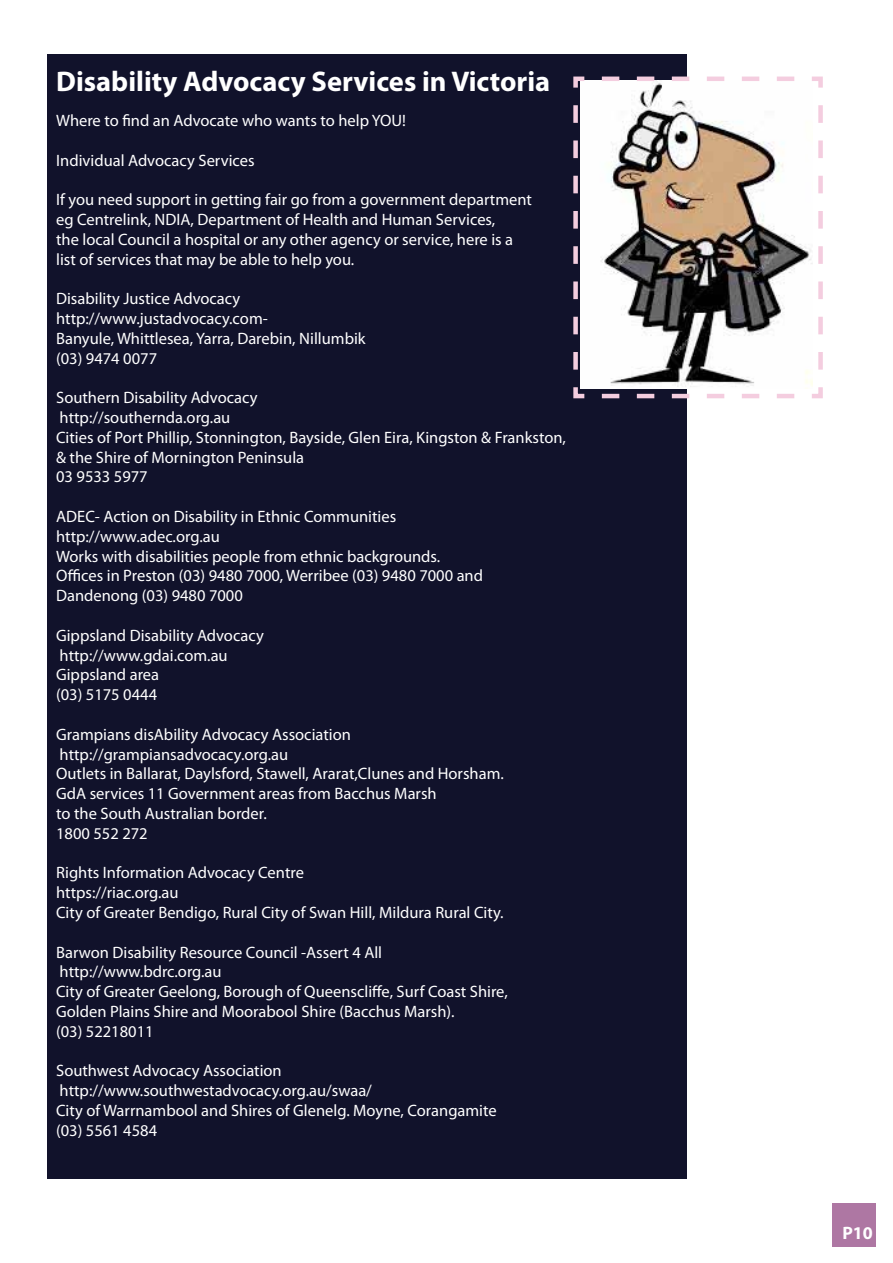
<style>
.page{position:relative;width:893px;height:1263px;background:#fff}
.page>*{position:absolute;margin:0;border:0;box-sizing:border-box;transform-origin:0 0}
.t1{font:700 28.5px "Myriad Pro";color:#fff}
.t2{font:700 18px "Myriad Pro";color:#fff}
.t3{font:16.5px/19.8px "Myriad Pro";color:#fff}
</style>
<div class="page">
<div style="left:47px;top:54px;width:640px;height:1124px;background:#11122b"></div>
<svg style="left:573px;top:76px;width:250px;height:323px"></svg>
<div style="left:833px;top:1203px;width:43px;height:43px;background:#ae77a3"></div>
<h1 class="t1" style="left:56px;top:63px;width:496px">Disability Advocacy Services in Victoria</h1>
<p class="t3" style="left:56px;top:110px;width:351px">Where to find an Advocate who wants to help YOU!</p>
<p class="t3" style="left:56px;top:150px;width:200px">Individual Advocacy Services</p>
<p class="t3" style="left:56px;top:189px;width:477px">If you need support in getting fair go from a government department eg Centrelink, NDIA, Department of Health and Human Services,<br>the local Council a hospital or any other agency or service, here is a list of services that may be able to help you.</p>
<p class="t3" style="left:56px;top:288px;width:311px">Disability Justice Advocacy http://www.justadvocacy.com-<br>Banyule, Whittlesea, Yarra, Darebin, Nillumbik (03) 9474 0077</p>
<p class="t3" style="left:56px;top:387px;width:511px">Southern Disability Advocacy<br>http://southernda.org.au<br>Cities of Port Phillip, Stonnington, Bayside, Glen Eira, Kingston &amp; Frankston, &amp; the Shire of Mornington Peninsula<br>03 9533 5977</p>
<p class="t3" style="left:56px;top:506px;width:428px">ADEC- Action on Disability in Ethnic Communities http://www.adec.org.au<br>Works with disabilities people from ethnic backgrounds.<br>Offices in Preston (03) 9480 7000, Werribee (03) 9480 7000 and Dandenong (03) 9480 7000</p>
<p class="t3" style="left:56px;top:625px;width:209px">Gippsland Disability Advocacy http://www.gdai.com.au<br>Gippsland area<br>(03) 5175 0444</p>
<p class="t3" style="left:56px;top:724px;width:449px">Grampians disAbility Advocacy Association http://grampiansadvocacy.org.au<br>Outlets in Ballarat, Daylsford, Stawell, Ararat,Clunes and Horsham.<br>GdA services 11 Government areas from Bacchus Marsh<br>to the South Australian border.<br>1800 552 272</p>
<p class="t3" style="left:56px;top:863px;width:449px">Rights Information Advocacy Centre<br>https://riac.org.au<br>City of Greater Bendigo, Rural City of Swan Hill, Mildura Rural City.</p>
<p class="t3" style="left:56px;top:942px;width:453px">Barwon Disability Resource Council -Assert 4 All http://www.bdrc.org.au<br>City of Greater Geelong, Borough of Queenscliffe, Surf Coast Shire, Golden Plains Shire and Moorabool Shire (Bacchus Marsh).<br>(03) 52218011</p>
<p class="t3" style="left:56px;top:1061px;width:442px">Southwest Advocacy Association http://www.southwestadvocacy.org.au/swaa/<br>City of Warrnambool and Shires of Glenelg. Moyne, Corangamite (03) 5561 4584</p>
<p class="t2" style="left:842px;top:1221px;width:32px">P10</p>
</div>
